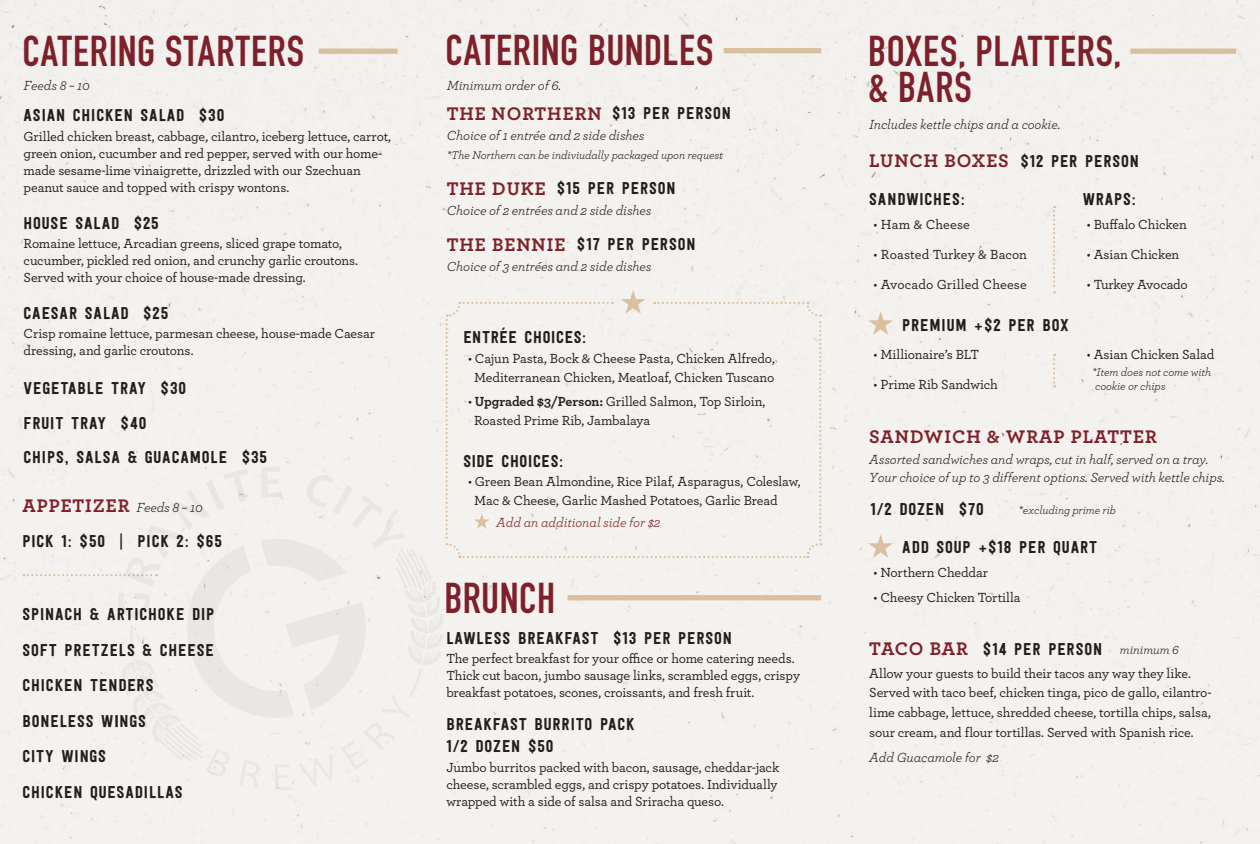
<style>
.page{position:relative;width:1260px;height:844px;background:#f3f2ee}
.page>*{position:absolute;margin:0;border:0;box-sizing:border-box;transform-origin:0 0}
.t1{font:700 42.5px/36.6px "DIN Condensed";letter-spacing:.02em;color:#7e202b}
.t2{font:700 19.12px "Archer";letter-spacing:.05em;color:#7e202b}
.t3{font:17px/35.6px "Festivo LC Basic";letter-spacing:.05em;color:#231f20}
.t4{font:500 13.88px/17px "Archer";letter-spacing:-.01em;color:#231f20}
.t5{font:italic 13.88px/18px "Archer";letter-spacing:-.01em;color:#231f20}
.t6{font:500 13.88px "Archer";letter-spacing:.01em;color:#231f20}
.t7{font:italic 13.88px "Archer";letter-spacing:-.01em;color:#7e202b}
.t8{font:italic 11.75px/14.4px "Archer";letter-spacing:-.01em;color:#231f20}
.s1{font-weight:700}
.s2{font-family:"Archer";font-weight:700;font-size:19.12px;color:#7e202b}
.s3{font-family:"Archer";font-style:italic;font-size:12.75px}
</style>
<div class="page">
<div style="left:319px;top:49px;width:79px;height:5px;background:#dabfa1"></div>
<div style="left:1130px;top:49px;width:106px;height:5px;background:#dabfa1"></div>
<div style="left:724px;top:48px;width:97px;height:5px;background:#dabfa1"></div>
<svg style="left:1053px;top:354px;width:2px;height:33px"></svg>
<svg style="left:1053px;top:206px;width:2px;height:87px"></svg>
<svg style="left:868px;top:311px;width:25px;height:24px"></svg>
<svg style="left:868px;top:534px;width:25px;height:24px"></svg>
<div style="left:24px;top:290px;width:797px;height:500px;background:#f3f2ee"></div>
<h1 class="t1" style="left:22px;top:32px;width:283px">CATERING STARTERS</h1>
<p class="t5" style="left:24px;top:76px;width:68px">Feeds 8 – 10</p>
<p class="t3" style="left:24px;top:97px;width:202px">ASIAN CHICKEN SALAD $30</p>
<p class="t4" style="left:24px;top:127px;width:369px">Grilled chicken breast, cabbage, cilantro, iceberg lettuce, carrot, green onion, cucumber and red pepper, served with our home&shy;made sesame-lime vinaigrette, drizzled with our Szechuan peanut sauce and topped with crispy wontons.</p>
<p class="t3" style="left:24px;top:204px;width:137px">HOUSE SALAD $25</p>
<p class="t4" style="left:24px;top:234px;width:336px">Romaine lettuce, Arcadian greens, sliced grape tomato, cucumber, pickled red onion, and crunchy garlic croutons.<br>Served with your choice of house-made dressing.</p>
<p class="t3" style="left:24px;top:295px;width:146px">CAESAR SALAD $25</p>
<p class="t4" style="left:24px;top:325px;width:353px">Crisp romaine lettuce, parmesan cheese, house-made Caesar dressing, and garlic croutons.</p>
<p class="t3" style="left:24px;top:371px;width:245px;line-height:34.5px">VEGETABLE TRAY $30<br>FRUIT TRAY $40<br>CHIPS, SALSA &amp; GUACAMOLE $35</p>
<h2 class="t2" style="left:22px;top:491px;width:109px">APPETIZER</h2>
<p class="t3" style="left:22px;top:523px;width:201px">PICK 1: $50 | PICK 2: $65</p>
<p class="t5" style="left:136px;top:498px;width:68px">Feeds 8 – 10</p>
<p class="t3" style="left:22px;top:596px;width:193px">SPINACH &amp; ARTICHOKE DIP<br>SOFT PRETZELS &amp; CHEESE<br>CHICKEN TENDERS<br>BONELESS WINGS<br>CITY WINGS<br>CHICKEN QUESADILLAS</p>
<h1 class="t1" style="left:445px;top:32px;width:269px">CATERING BUNDLES</h1>
<p class="t5" style="left:447px;top:76px;width:116px">Minimum order of 6.</p>
<h2 class="t2" style="left:447px;top:98px;width:156px">THE NORTHERN</h2>
<p class="t3" style="left:612px;top:95px;width:120px">$13 PER PERSON</p>
<p class="t5" style="left:447px;top:125px;width:199px">Choice of 1 entrée and 2 side dishes</p>
<p class="t8" style="left:447px;top:147px;width:278px">*The Northern can be indiviudally packaged upon request</p>
<h2 class="t2" style="left:447px;top:173px;width:101px">THE DUKE</h2>
<p class="t3" style="left:557px;top:170px;width:120px">$15 PER PERSON</p>
<p class="t5" style="left:447px;top:200px;width:206px">Choice of 2 entrées and 2 side dishes</p>
<h2 class="t2" style="left:447px;top:229px;width:120px">THE BENNIE</h2>
<p class="t3" style="left:577px;top:226px;width:120px">$17 PER PERSON</p>
<p class="t5" style="left:447px;top:256px;width:206px">Choice of 3 entrées and 2 side dishes</p>
<p class="t3" style="left:463px;top:319px;width:124px">ENTRÉE CHOICES:</p>
<p class="t4" style="left:468px;top:348px;width:308px;line-height:19.1px;text-align:center">• Cajun Pasta, Bock &amp; Cheese Pasta, Chicken Alfredo,<br>Mediterranean Chicken, Meatloaf, Chicken Tuscano</p>
<p class="t4" style="left:474px;top:391px;width:293px;line-height:19.1px;text-indent:-6px">• <span class="s1">Upgraded $3/Person:</span> Grilled Salmon, Top Sirloin,<br>Roasted Prime Rib, Jambalaya</p>
<p class="t3" style="left:463px;top:442px;width:101px">SIDE CHOICES:</p>
<p class="t4" style="left:474px;top:471px;width:328px;line-height:19.1px;text-indent:-6px">• Green Bean Almondine, Rice Pilaf, Asparagus, Coleslaw,<br>Mac &amp; Cheese, Garlic Mashed Potatoes, Garlic Bread</p>
<p class="t7" style="left:496px;top:512px;width:166px">Add an additional side for $2</p>
<h1 class="t1" style="left:444px;top:580px;width:112px">BRUNCH</h1>
<p class="t3" style="left:446px;top:619px;width:287px">LAWLESS BREAKFAST $13 PER PERSON</p>
<p class="t4" style="left:446px;top:649px;width:355px">The perfect breakfast for your office or home catering needs.<br>Thick cut bacon, jumbo sausage links, scrambled eggs, crispy breakfast potatoes, scones, croissants, and fresh fruit.</p>
<p class="t3" style="left:446px;top:713px;width:190px;line-height:21.8px">BREAKFAST BURRITO PACK<br>1/2 DOZEN $50</p>
<p class="t4" style="left:446px;top:758px;width:334px;text-align:justify">Jumbo burritos packed with bacon, sausage, cheddar-jack cheese, scrambled eggs, and crispy potatoes. Individually wrapped with a side of salsa and Sriracha queso.</p>
<h1 class="t1" style="left:868px;top:32px;width:255px">BOXES, PLATTERS, &amp; BARS</h1>
<p class="t5" style="left:869px;top:114px;width:192px">Includes kettle chips and a cookie.</p>
<p class="t3" style="left:869px;top:143px;width:271px"><span class="s2">LUNCH BOXES</span> $12 PER PERSON</p>
<p class="t3" style="left:869px;top:181px;width:97px">SANDWICHES:</p>
<p class="t3" style="left:1083px;top:181px;width:55px">WRAPS:</p>
<p class="t6" style="left:874px;top:214px;width:98px">• Ham &amp; Cheese</p>
<p class="t4" style="left:874px;top:245px;width:155px">• Roasted Turkey &amp; Bacon</p>
<p class="t6" style="left:874px;top:274px;width:155px">• Avocado Grilled Cheese</p>
<p class="t4" style="left:1087px;top:215px;width:101px">• Buffalo Chicken</p>
<p class="t4" style="left:1087px;top:245px;width:94px">• Asian Chicken</p>
<p class="t4" style="left:1087px;top:275px;width:102px">• Turkey Avocado</p>
<p class="t3" style="left:902px;top:307px;width:168px">PREMIUM +$2 PER BOX</p>
<p class="t4" style="left:874px;top:345px;width:107px">• Millionaire’s BLT</p>
<p class="t4" style="left:874px;top:375px;width:126px">• Prime Rib Sandwich</p>
<p class="t4" style="left:1087px;top:345px;width:129px">• Asian Chicken Salad</p>
<p class="t8" style="left:1092px;top:364px;width:121px">*Item does not come with cookie or chips</p>
<h2 class="t2" style="left:869px;top:422px;width:289px">SANDWICH &amp; WRAP PLATTER</h2>
<p class="t5" style="left:869px;top:449px;width:357px">Assorted sandwiches and wraps, cut in half, served on a tray.<br>Your choice of up to 3 different options. Served with kettle chips.</p>
<p class="t8" style="left:1018px;top:502px;width:99px">*excluding prime rib</p>
<p class="t3" style="left:902px;top:529px;width:197px">ADD SOUP +$18 PER QUART</p>
<p class="t4" style="left:874px;top:563px;width:116px">• Northern Cheddar</p>
<p class="t4" style="left:874px;top:588px;width:149px">• Cheesy Chicken Tortilla</p>
<p class="t3" style="left:870px;top:491px;width:115px">1/2 DOZEN $70</p>
<p class="t3" style="left:869px;top:630px;width:311px"><span class="s2">TACO BAR</span> $14 PER PERSON <span class="s3">minimum 6</span></p>
<p class="t4" style="left:869px;top:663px;width:344px;line-height:19.5px">Allow your guests to build their tacos any way they like.<br>Served with taco beef, chicken tinga, pico de gallo, cilantro&shy;lime cabbage, lettuce, shredded cheese, tortilla chips, salsa, sour cream, and flour tortillas. Served with Spanish rice.</p>
<p class="t5" style="left:869px;top:747px;width:131px">Add Guacamole for $2</p>
</div>
